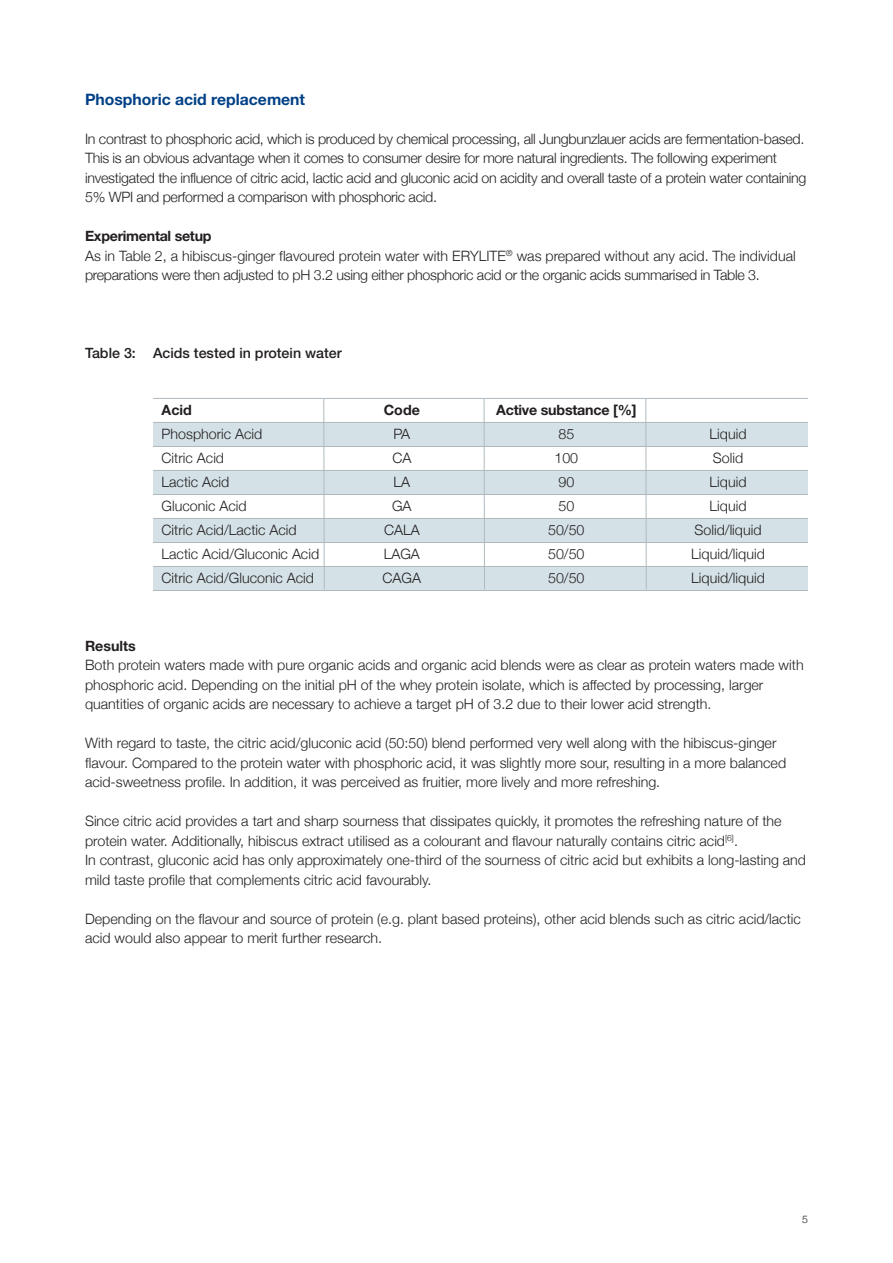
<style>
.page{position:relative;width:893px;height:1263px;background:#fff}
.page>*{position:absolute;margin:0;border:0;box-sizing:border-box;transform-origin:0 0}
.t1{font:700 15.75px "Helvetica Neue";color:#014086}
.t2{font:300 14.25px/19.5px "Helvetica Neue";color:#231f20}
.t3{font:300 14.25px/19.5px "Helvetica Neue";letter-spacing:-.02em;color:#231f20}
.t4{font:700 14.25px "Helvetica Neue";letter-spacing:-.015em;color:#231f20}
.t5{font:500 14.25px "Helvetica Neue";color:#231f20}
.t6{font:300 10.5px "Helvetica Neue";color:#231f20}
.s1{font-weight:700}
</style>
<div class="page">
<div style="left:153px;top:423px;width:655px;height:24px;background:#d4e2e8"></div>
<div style="left:153px;top:471px;width:655px;height:24px;background:#d4e2e8"></div>
<div style="left:153px;top:519px;width:655px;height:24px;background:#d4e2e8"></div>
<div style="left:153px;top:567px;width:655px;height:24px;background:#d4e2e8"></div>
<svg style="left:483px;top:399px;width:2px;height:191px"></svg>
<svg style="left:323px;top:399px;width:2px;height:191px"></svg>
<hr style="left:153px;top:398px;width:655px;height:1px;background:#b1b9bf">
<hr style="left:153px;top:422px;width:655px;height:1px;background:#b1b9bf">
<hr style="left:153px;top:446px;width:655px;height:1px;background:#b1b9bf">
<hr style="left:153px;top:470px;width:655px;height:1px;background:#b1b9bf">
<hr style="left:153px;top:494px;width:655px;height:1px;background:#b1b9bf">
<hr style="left:153px;top:518px;width:655px;height:1px;background:#b1b9bf">
<hr style="left:153px;top:542px;width:655px;height:1px;background:#b1b9bf">
<hr style="left:153px;top:566px;width:655px;height:1px;background:#b1b9bf">
<hr style="left:153px;top:590px;width:655px;height:1px;background:#b1b9bf">
<svg style="left:645px;top:399px;width:2px;height:191px"></svg>
<p class="t1" style="left:85px;top:93px;width:222px">Phosphoric acid replacement</p>
<p class="t3" style="left:85px;top:128px;width:723px">In contrast to phosphoric acid, which is produced by chemical processing, all Jungbunzlauer acids are fermentation-based.<br>This is an obvious advantage when it comes to consumer desire for more natural ingredients. The following experiment investigated the influence of citric acid, lactic acid and gluconic acid on acidity and overall taste of a protein water containing 5% WPI and performed a comparison with phosphoric acid.</p>
<p class="t3" style="left:85px;top:226px;width:712px"><span class="s1">Experimental setup<br></span>As in Table 2, a hibiscus-ginger flavoured protein water with ERYLITE<sup>®</sup> was prepared without any acid. The individual preparations were then adjusted to pH 3.2 using either phosphoric acid or the organic acids summarised in Table 3.</p>
<p class="t5" style="left:85px;top:348px;width:258px">Table 3: Acids tested in protein water</p>
<p class="t4" style="left:162px;top:405px;width:32px">Acid</p>
<p class="t4" style="left:384px;top:405px;width:38px">Code</p>
<p class="t4" style="left:496px;top:405px;width:142px">Active substance [%]</p>
<p class="t2" style="left:162px;top:424px;width:102px">Phosphoric Acid</p>
<p class="t2" style="left:393px;top:424px;width:18px">PA</p>
<p class="t2" style="left:558px;top:424px;width:17px">85</p>
<p class="t2" style="left:710px;top:424px;width:38px">Liquid</p>
<p class="t2" style="left:162px;top:448px;width:64px">Citric Acid</p>
<p class="t2" style="left:392px;top:448px;width:21px">CA</p>
<p class="t2" style="left:554px;top:448px;width:25px">100</p>
<p class="t2" style="left:713px;top:448px;width:32px">Solid</p>
<p class="t2" style="left:162px;top:472px;width:69px">Lactic Acid</p>
<p class="t2" style="left:393px;top:472px;width:18px">LA</p>
<p class="t2" style="left:558px;top:472px;width:17px">90</p>
<p class="t2" style="left:710px;top:472px;width:38px">Liquid</p>
<p class="t2" style="left:162px;top:496px;width:87px">Gluconic Acid</p>
<p class="t2" style="left:392px;top:496px;width:21px">GA</p>
<p class="t2" style="left:558px;top:496px;width:17px">50</p>
<p class="t2" style="left:710px;top:496px;width:38px">Liquid</p>
<p class="t2" style="left:162px;top:520px;width:137px">Citric Acid/Lactic Acid</p>
<p class="t2" style="left:384px;top:520px;width:37px">CALA</p>
<p class="t2" style="left:548px;top:520px;width:38px">50/50</p>
<p class="t2" style="left:695px;top:520px;width:69px">Solid/liquid</p>
<p class="t2" style="left:162px;top:544px;width:159px">Lactic Acid/Gluconic Acid</p>
<p class="t2" style="left:384px;top:544px;width:38px">LAGA</p>
<p class="t2" style="left:548px;top:544px;width:38px">50/50</p>
<p class="t2" style="left:691px;top:544px;width:75px">Liquid/liquid</p>
<p class="t2" style="left:162px;top:568px;width:154px">Citric Acid/Gluconic Acid</p>
<p class="t2" style="left:383px;top:568px;width:40px">CAGA</p>
<p class="t2" style="left:548px;top:568px;width:38px">50/50</p>
<p class="t2" style="left:691px;top:568px;width:75px">Liquid/liquid</p>
<p class="t4" style="left:85px;top:640px;width:52px">Results</p>
<p class="t2" style="left:85px;top:655px;width:720px">Both protein waters made with pure organic acids and organic acid blends were as clear as protein waters made with phosphoric acid. Depending on the initial pH of the whey protein isolate, which is affected by processing, larger quantities of organic acids are necessary to achieve a target pH of 3.2 due to their lower acid strength.</p>
<p class="t2" style="left:85px;top:733px;width:703px">With regard to taste, the citric acid/gluconic acid (50:50) blend performed very well along with the hibiscus-ginger flavour. Compared to the protein water with phosphoric acid, it was slightly more sour, resulting in a more balanced acid-sweetness profile. In addition, it was perceived as fruitier, more lively and more refreshing.</p>
<p class="t2" style="left:85px;top:811px;width:723px">Since citric acid provides a tart and sharp sourness that dissipates quickly, it promotes the refreshing nature of the protein water. Additionally, hibiscus extract utilised as a colourant and flavour naturally contains citric acid<sup>[6]</sup>.<br>In contrast, gluconic acid has only approximately one-third of the sourness of citric acid but exhibits a long-lasting and mild taste profile that complements citric acid favourably.</p>
<p class="t2" style="left:85px;top:908px;width:717px">Depending on the flavour and source of protein (e.g. plant based proteins), other acid blends such as citric acid/lactic acid would also appear to merit further research.</p>
<p class="t6" style="left:802px;top:1213px;width:7px">5</p>
</div>
